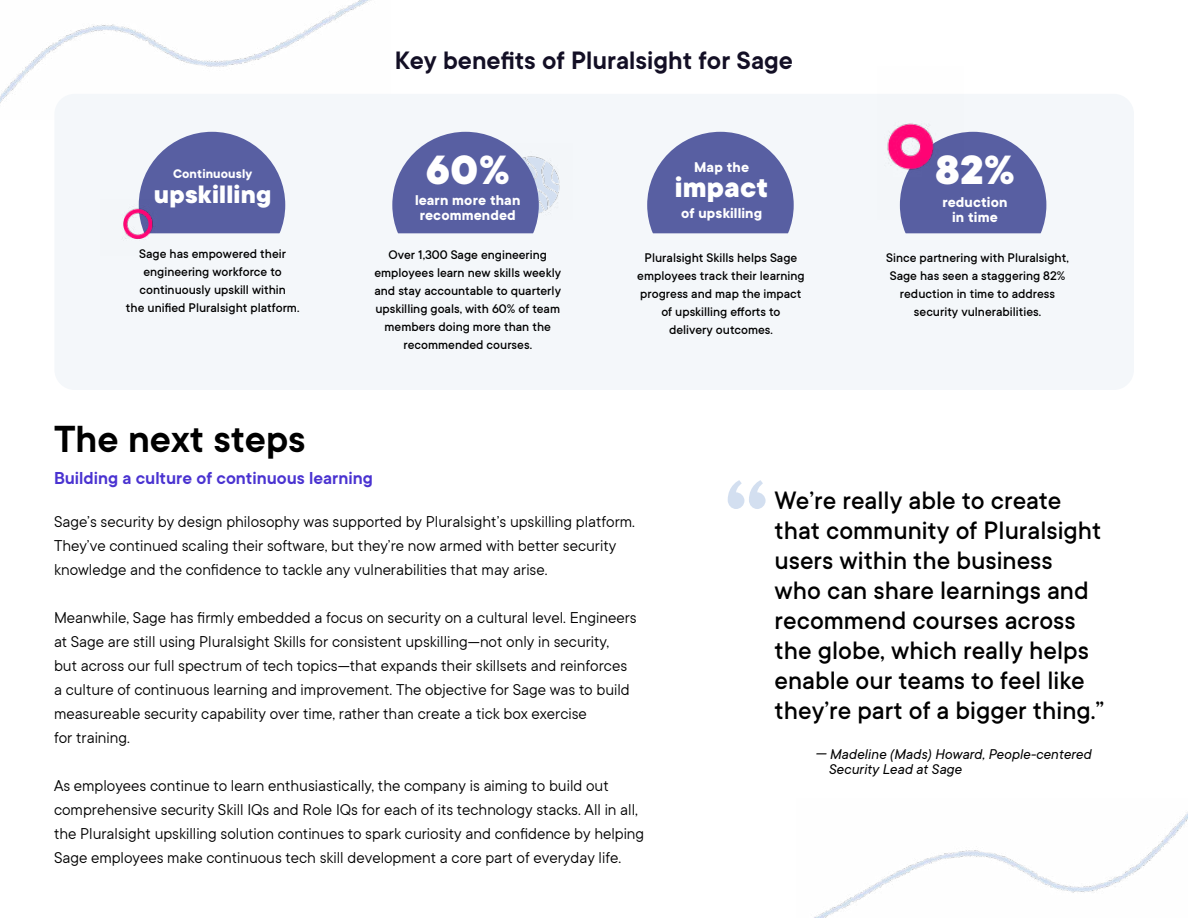
<style>
.page{position:relative;width:1188px;height:918px;background:#fff}
.page>*{position:absolute;margin:0;border:0;box-sizing:border-box;transform-origin:0 0}
.t1{font:600 111px "PSTT Commons";color:#d3dff0}
.t2{font:800 39px "PSTT Commons";color:#fff}
.t3{font:600 36px "PSTT Commons";color:#000}
.t4{font:800 27px "PSTT Commons";letter-spacing:.01em;color:#fff}
.t5{font:500 24px/30px "PSTT Commons";color:#000}
.t6{font:600 24px "PSTT Commons";color:#130f25}
.t7{font:800 24px "PSTT Commons";letter-spacing:.01em;color:#fff}
.t8{font:600 16.5px "PSTT Commons";color:#4a33d1}
.t9{font:15px/24px "PSTT Commons";color:#000}
.t10{font:700 13.5px/15px "PSTT Commons";letter-spacing:.01em;color:#fff;text-align:center}
.t11{font:italic 13.5px/15px "PSTT Commons";color:#000}
.t12{font:500 12px/18px "PSTT Commons";color:#000;text-align:center}
.t13{font:700 12px "PSTT Commons";letter-spacing:.01em;color:#fff}
</style>
<div class="page">
<img style="left:0;top:0;width:371px;height:104px">
<div style="left:54px;top:94px;width:1080px;height:296px;background:#f4f7fa;border-radius:20px"></div>
<div style="left:139px;top:132px;width:146px;height:146px;background:#585fa2;border-radius:50%"></div>
<div style="left:647px;top:132px;width:147px;height:146px;background:#585fa2;border-radius:50%"></div>
<div style="left:900px;top:132px;width:146px;height:146px;background:#585fa2;border-radius:50%"></div>
<img style="left:814px;top:812px;width:374px;height:106px">
<img style="left:887px;top:123px;width:76px;height:96px">
<img style="left:418px;top:144px;width:142px;height:72px">
<div style="left:392px;top:132px;width:147px;height:146px;background:#585fa2;border-radius:50%"></div>
<div style="left:87px;top:233px;width:1038px;height:83px;background:#f4f7fa;border-radius:20px"></div>
<img style="left:123px;top:200px;width:47px;height:39px">
<p class="t13" style="left:173px;top:164px;width:81px">Continuously</p>
<h3 class="t7" style="left:154px;top:176px;width:119px">upskilling</h3>
<p class="t12" style="left:126px;top:244px;width:175px">Sage has empowered their engineering workforce to continuously upskill within<br>the unified Pluralsight platform.</p>
<h3 class="t3" style="left:54px;top:413px;width:253px">The next steps</h3>
<h3 class="t6" style="left:395px;top:43px;width:400px">Key benefits of Pluralsight for Sage</h3>
<h2 class="t2" style="left:426px;top:140px;width:85px">60%</h2>
<p class="t10" style="left:415px;top:192px;width:107px">learn more than recommended</p>
<p class="t12" style="left:374px;top:246px;width:188px">Over 1,300 Sage engineering employees learn new skills weekly and stay accountable to quarterly upskilling goals, with 60% of team members doing more than the recommended courses.</p>
<p class="t12" style="left:637px;top:248px;width:169px">Pluralsight Skills helps Sage employees track their learning progress and map the impact of upskilling efforts to<br>delivery outcomes.</p>
<p class="t12" style="left:886px;top:248px;width:184px">Since partnering with Pluralsight,<br>Sage has seen a staggering 82% reduction in time to address security vulnerabilities.</p>
<h2 class="t2" style="left:935px;top:140px;width:81px">82%</h2>
<p class="t10" style="left:942px;top:194px;width:67px">reduction in time</p>
<p class="t10" style="left:694px;top:159px;width:56px">Map the</p>
<h3 class="t4" style="left:675px;top:166px;width:95px">impact</h3>
<p class="t10" style="left:681px;top:206px;width:83px">of upskilling</p>
<p class="t8" style="left:54px;top:466px;width:320px">Building a culture of continuous learning</p>
<p class="t9" style="left:54px;top:509px;width:583px">Sage’s security by design philosophy was supported by Pluralsight’s upskilling platform.<br>They’ve continued scaling their software, but they’re now armed with better security knowledge and the confidence to tackle any vulnerabilities that may arise.</p>
<p class="t9" style="left:54px;top:605px;width:584px">Meanwhile, Sage has firmly embedded a focus on security on a cultural level. Engineers at Sage are still using Pluralsight Skills for consistent upskilling—not only in security,<br>but across our full spectrum of tech topics—that expands their skillsets and reinforces a culture of continuous learning and improvement. The objective for Sage was to build measureable security capability over time, rather than create a tick box exercise<br>for training.</p>
<p class="t9" style="left:54px;top:773px;width:592px">As employees continue to learn enthusiastically, the company is aiming to build out comprehensive security Skill IQs and Role IQs for each of its technology stacks. All in all, the Pluralsight upskilling solution continues to spark curiosity and confidence by helping Sage employees make continuous tech skill development a core part of everyday life.</p>
<h1 class="t1" style="left:723px;top:442px;width:48px">“</h1>
<h3 class="t5" style="left:775px;top:484px;width:331px">We’re really able to create that community of Pluralsight users within the business who can share learnings and recommend courses across the globe, which really helps enable our teams to feel like they’re part of a bigger thing.”</h3>
<p class="t11" style="left:828px;top:746px;width:264px;text-indent:-13px">— Madeline (Mads) Howard, People-centered<br>Security Lead at Sage</p>
</div>
